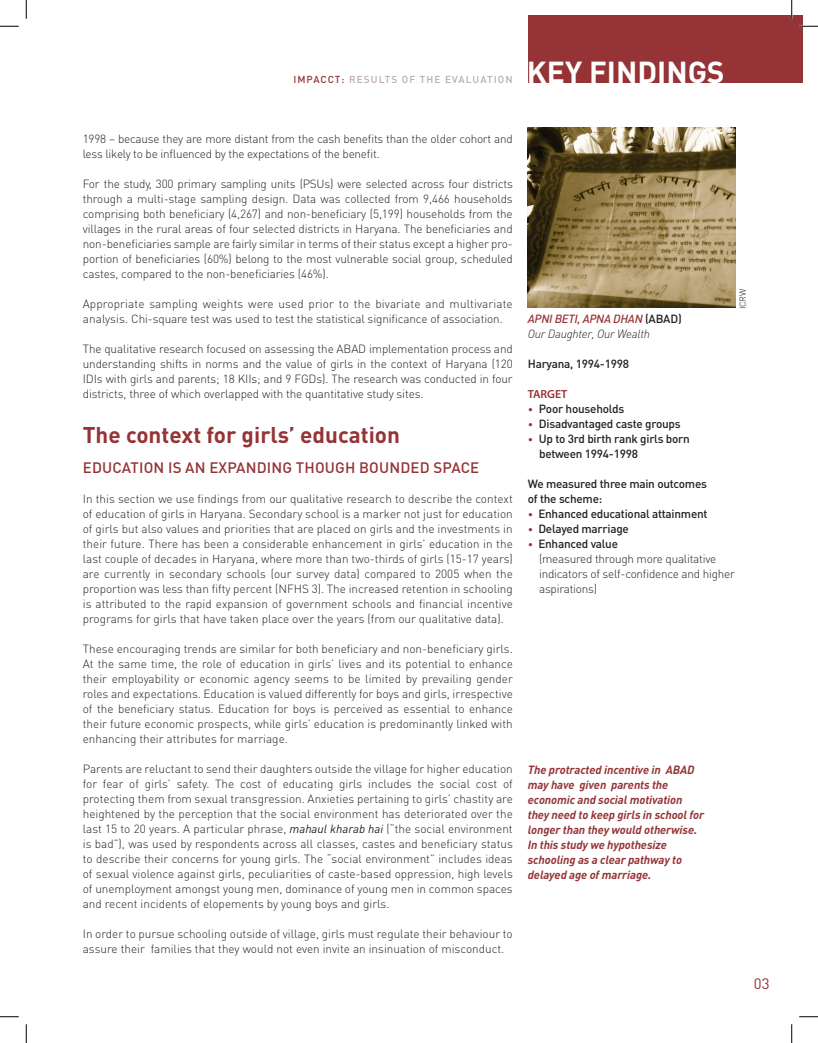
<style>
.page{position:relative;width:818px;height:1043px;background:#fff}
.page>*{position:absolute;margin:0;border:0;box-sizing:border-box;transform-origin:0 0}
.t1{font:700 30px "DIN Pro";color:#fff}
.t2{font:700 22.5px "DIN Pro";color:#953336}
.t3{font:500 15px "DIN Pro";letter-spacing:.01em;color:#953336}
.t4{font:15px "DIN Pro";color:#953336}
.t5{font:300 11.75px/15px "DIN Pro";letter-spacing:-.01em;color:#231f20;text-align:justify}
.t6{font:italic 700 11.75px/15px "DIN";letter-spacing:-.01em;color:#953336}
.t7{font:500 11.75px/15px "DIN Pro";letter-spacing:-.02em;color:#231f20}
.t8{font:italic 300 11.75px/15px "DIN";letter-spacing:-.02em;color:#231f20}
.t9{font:600 11.75px "Myriad Pro";color:#953336}
.t10{font:500 10px "DIN Pro";letter-spacing:.11em;color:#bbada7}
.t11{font:500 10px "DIN Pro";color:#953336}
.t12{font:300 8.75px "DIN Pro";color:#231f20}
.s1{color:#953336}
.s2{font-family:"DIN";font-weight:400;font-style:italic}
.s3{font-weight:500;color:#953336}
.s4{font-family:"DIN Pro";font-weight:500;font-style:normal}
.s5{font-weight:300;font-size:10px;color:#953336}
.s6{font-size:10px;color:#953336}
.s7{font-weight:500}
</style>
<div class="page">
<div style="left:528px;top:15px;width:274px;height:67px;background:#953336"></div>
<img style="left:528px;top:128px;width:207px;height:180px">
<svg style="left:0;top:25px;width:19px;height:2px"></svg>
<svg style="left:799px;top:25px;width:19px;height:2px"></svg>
<svg style="left:0;top:1016px;width:19px;height:1px"></svg>
<svg style="left:799px;top:1016px;width:19px;height:1px"></svg>
<svg style="left:25px;top:0;width:2px;height:19px"></svg>
<svg style="left:25px;top:1024px;width:2px;height:18px"></svg>
<svg style="left:791px;top:0;width:1px;height:19px"></svg>
<svg style="left:791px;top:1024px;width:1px;height:18px"></svg>
<p class="t11" style="left:293px;top:73px;width:21px">IMPACCT</p>
<p class="t10" style="left:341px;top:73px;width:173px"><span class="s1">:</span> Results of the Evaluation</p>
<h1 class="t1" style="left:527px;top:52px;width:199px">KEY FINDINGS</h1>
<p class="t5" style="left:83px;top:130px;width:431px">1998 – because they are more distant from the cash benefits than the older cohort and less likely to be influenced by the expectations of the benefit.</p>
<p class="t5" style="left:83px;top:175px;width:431px">For the study, 300 primary sampling units (PSUs) were selected across four districts through a multi-stage sampling design. Data was collected from 9,466 households comprising both beneficiary (4,267) and non-beneficiary (5,199) households from the villages in the rural areas of four selected districts in Haryana. The beneficiaries and non-beneficiaries sample are fairly similar in terms of their status except a higher pro&shy;portion of beneficiaries (60%) belong to the most vulnerable social group, scheduled castes, compared to the non-beneficiaries (46%).</p>
<p class="t5" style="left:83px;top:296px;width:431px">Appropriate sampling weights were used prior to the bivariate and multivariate analysis. Chi-square test was used to test the statistical significance of association.</p>
<p class="t5" style="left:83px;top:341px;width:431px">The qualitative research focused on assessing the ABAD implementation process and understanding shifts in norms and the value of girls in the context of Haryana (120<br>IDIs with girls and parents; 18 KIIs; and 9 FGDs). The research was conducted in four districts, three of which overlapped with the quantitative study sites.</p>
<h2 class="t2" style="left:83px;top:419px;width:319px">The context for girls’ education</h2>
<p class="t3" style="left:83px;top:457px;width:396px">Education is an Expanding though Bounded Space</p>
<p class="t5" style="left:83px;top:490px;width:431px">In this section we use findings from our qualitative research to describe the context of education of girls in Haryana. Secondary school is a marker not just for education of girls but also values and priorities that are placed on girls and the investments in their future. There has been a considerable enhancement in girls’ education in the last couple of decades in Haryana, where more than two-thirds of girls (15-17 years) are currently in secondary schools (our survey data) compared to 2005 when the proportion was less than fifty percent (NFHS 3). The increased retention in schooling is attributed to the rapid expansion of government schools and financial incentive programs for girls that have taken place over the years (from our qualitative data).</p>
<p class="t5" style="left:83px;top:640px;width:431px">These encouraging trends are similar for both beneficiary and non-beneficiary girls.<br>At the same time, the role of education in girls’ lives and its potential to enhance their employability or economic agency seems to be limited by prevailing gender roles and expectations. Education is valued differently for boys and girls, irrespective of the beneficiary status. Education for boys is perceived as essential to enhance their future economic prospects, while girls’ education is predominantly linked with enhancing their attributes for marriage.</p>
<p class="t5" style="left:83px;top:761px;width:431px">Parents are reluctant to send their daughters outside the village for higher education for fear of girls’ safety. The cost of educating girls includes the social cost of protecting them from sexual transgression. Anxieties pertaining to girls’ chastity are heightened by the perception that the social environment has deteriorated over the last 15 to 20 years. A particular phrase, <span class="s2">mahaul kharab hai</span> (“the social environment is bad”), was used by respondents across all classes, castes and beneficiary status to describe their concerns for young girls. The “social environment” includes ideas of sexual violence against girls, peculiarities of caste-based oppression, high levels of unemployment amongst young men, dominance of young men in common spaces and recent incidents of elopements by young boys and girls.</p>
<p class="t5" style="left:83px;top:926px;width:431px">In order to pursue schooling outside of village, girls must regulate their behaviour to assure their families that they would not even invite an insinuation of misconduct.</p>
<p class="t12" style="left:736px;top:309px;width:22px;rotate:-90deg">ICRW</p>
<p class="t8" style="left:528px;top:311px;width:155px"><span class="s3">APNI BETI, APNA DHAN</span> <span class="s4">(ABAD )<br></span>Our Daughter, Our Wealth</p>
<p class="t7" style="left:528px;top:355px;width:103px">Haryana, 1994-1998</p>
<p class="t9" style="left:528px;top:386px;width:41px">TARGET</p>
<p class="t7" style="left:528px;top:400px;width:98px"><span class="s5">•</span> Poor households</p>
<p class="t7" style="left:528px;top:415px;width:154px"><span class="s5">•</span> D isadvantaged caste groups</p>
<p class="t7" style="left:539px;top:430px;width:152px;text-indent:-11px"><span class="s5">•</span> U p to 3rd birth rank girls born between 1994-1998</p>
<p class="t7" style="left:528px;top:475px;width:181px">We measured three main outcomes of the scheme:</p>
<p class="t7" style="left:528px;top:505px;width:181px"><span class="s5">•</span> Enhanced educational attainment</p>
<p class="t7" style="left:528px;top:520px;width:103px"><span class="s5">•</span> Delayed marriage</p>
<p class="t5" style="left:539px;top:535px;width:197px;text-align:left;text-indent:-11px"><span class="s6">•</span> <span class="s7">Enhanced value<br></span>(measured through more qualitative indicators of self-confidence and higher aspirations)</p>
<p class="t6" style="left:528px;top:761px;width:178px">The protracted incentive in ABAD may have given parents the economic and social motivation they need to keep girls in school for longer than they would otherwise.<br>In this study we hypothesize schooling as a clear pathway to delayed age of marriage.</p>
<p class="t4" style="left:753px;top:972px;width:17px">03</p>
</div>
